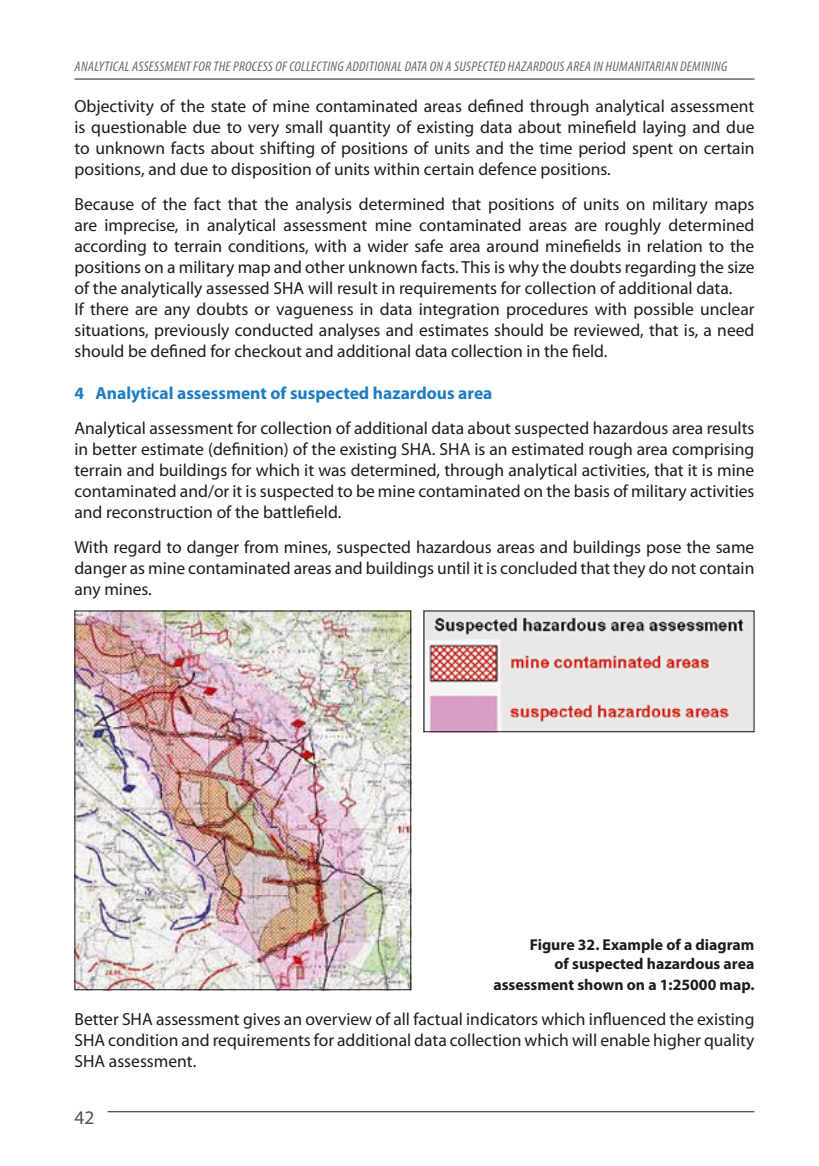
<style>
.page{position:relative;width:819px;height:1166px;background:#fff}
.page>*{position:absolute;margin:0;border:0;box-sizing:border-box;transform-origin:0 0}
.t1{font:19.25px "Myriad Pro";color:#504f53}
.t2{font:17.5px/21px "Myriad Pro";color:#1b1c20;text-align:justify}
.t3{font:700 17.5px "Myriad Pro";color:#1e7dc2}
.t4{font:700 15.75px/18.9px "Myriad Pro";color:#1b1c20;text-align:right}
.t5{font:italic condensed 14px "Myriad Pro";letter-spacing:.02em;color:#68676c;scale:1.04 1}
</style>
<div class="page">
<hr style="left:74px;top:79px;width:680px;height:1px;background:#1b1c20">
<hr style="left:107px;top:1111px;width:647px;height:1px;background:#1b1c20">
<img style="left:76px;top:612px;width:333px;height:376px">
<div style="left:74px;top:610px;width:337px;height:380px;border:1px solid #1b1c20"></div>
<img style="left:425px;top:612px;width:327px;height:118px">
<div style="left:423px;top:610px;width:331px;height:122px;border:1px solid #1b1c20"></div>
<p class="t5" style="left:75px;top:59px;width:629px">ANALYTICAL ASSESSMENT FOR THE PROCESS OF COLLECTING ADDITIONAL DATA ON A SUSPECTED HAZARDOUS AREA IN HUMANITARIAN DEMINING</p>
<p class="t2" style="left:74px;top:96px;width:681px">Objectivity of the state of mine contaminated areas defined through analytical assessment is questionable due to very small quantity of existing data about minefield laying and due to unknown facts about shifting of positions of units and the time period spent on certain positions, and due to disposition of units within certain defence positions.</p>
<p class="t2" style="left:74px;top:194px;width:681px;text-align:left">Because of the fact that the analysis determined that positions of units on military maps are imprecise, in analytical assessment mine contaminated areas are roughly determined according to terrain conditions, with a wider safe area around minefields in relation to the positions on a military map and other unknown facts. This is why the doubts regarding the size of the analytically assessed SHA will result in requirements for collection of additional data.<br>If there are any doubts or vagueness in data integration procedures with possible unclear situations, previously conducted analyses and estimates should be reviewed, that is, a need should be defined for checkout and additional data collection in the field.</p>
<p class="t3" style="left:74px;top:382px;width:419px">4 Analytical assessment of suspected hazardous area</p>
<p class="t2" style="left:74px;top:418px;width:681px">Analytical assessment for collection of additional data about suspected hazardous area results in better estimate (definition) of the existing SHA. SHA is an estimated rough area comprising terrain and buildings for which it was determined, through analytical activities, that it is mine contaminated and/or it is suspected to be mine contaminated on the basis of military activities and reconstruction of the battlefield.</p>
<p class="t2" style="left:74px;top:537px;width:681px">With regard to danger from mines, suspected hazardous areas and buildings pose the same danger as mine contaminated areas and buildings until it is concluded that they do not contain any mines.</p>
<p class="t4" style="left:529px;top:935px;width:226px">Figure 32. Example of a diagram of suspected hazardous area</p>
<p class="t4" style="left:493px;top:975px;width:262px">assessment shown on a 1:25000 map.</p>
<p class="t2" style="left:74px;top:1009px;width:681px">Better SHA assessment gives an overview of all factual indicators which influenced the existing SHA condition and requirements for additional data collection which will enable higher quality SHA assessment.</p>
<p class="t1" style="left:74px;top:1107px;width:21px">42</p>
</div>
